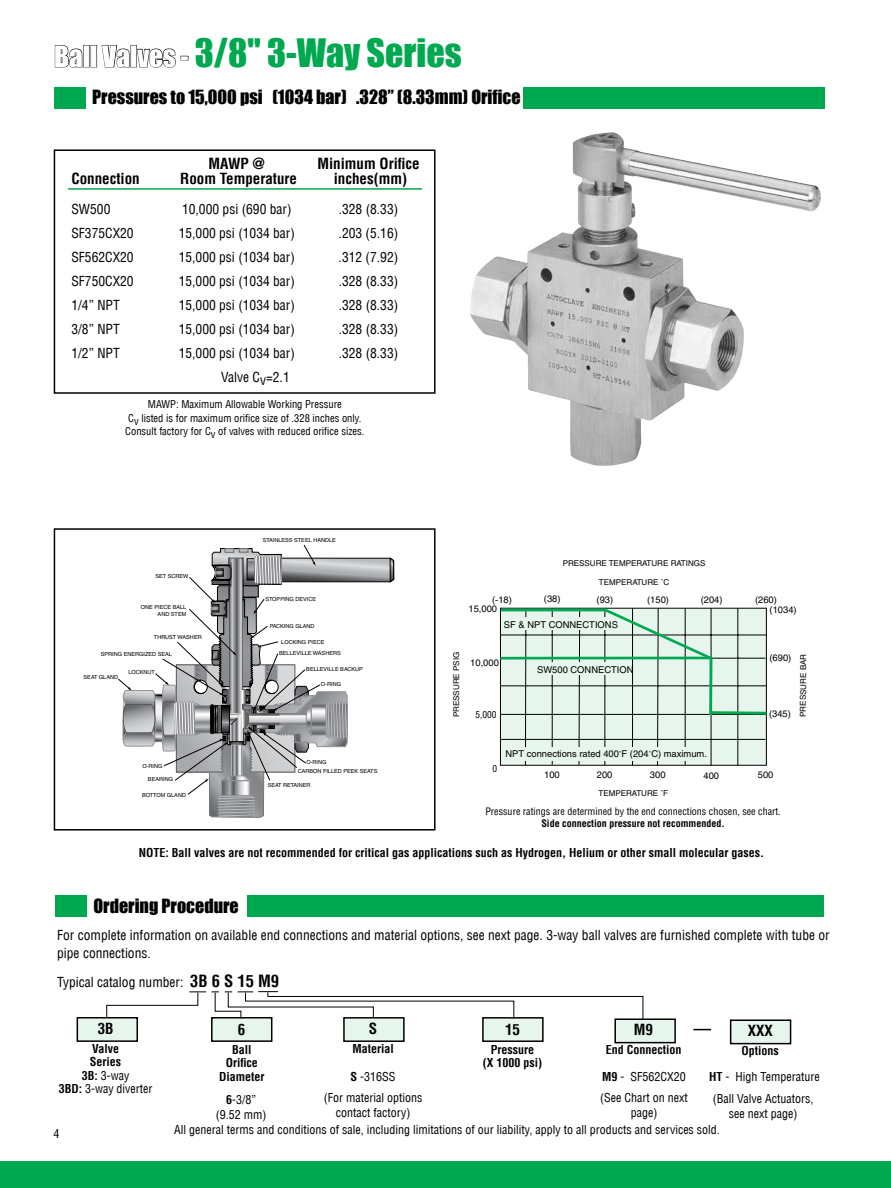
<style>
.page{position:relative;width:891px;height:1188px;background:#fff}
.page>*{position:absolute;margin:0;border:0;box-sizing:border-box;transform-origin:0 0}
.t1{font:36px "Impact";color:#00a94f}
.t2{font:18px "Impact";color:#000}
.t3{font:700 condensed 15px "Helvetica LT";color:#000}
.t4{font:condensed 13.5px/18px "Helvetica LT";color:#000}
.t5{font:condensed 12px/15px "Helvetica LT";color:#000;text-align:center}
.t6{font:700 condensed 12px/13.5px "Helvetica LT";color:#000;text-align:center}
.t7{font:condensed 10.5px/13.5px "Helvetica LT";color:#000;text-align:center}
.t8{font:condensed 10.05px "Helvetica LT";color:#000}
.t9{font:700 condensed 10.05px "Helvetica LT";color:#000}
.t10{font:9.3px "Helvetica LT";color:#000}
.t11{font:condensed 9.3px "Helvetica LT";color:#000}
.t12{font:8.1px "Helvetica LT";color:#000}
.t13{font:5.55px/6.6px "Helvetica LT";color:#000;text-align:right}
.s1{font-size:27px;color:#fff}
.s2{font-size:8.1px}
.s3{font-weight:700;font-size:16.5px}
.s4{font-weight:400}
.s5{font-weight:700}
</style>
<div class="page">
<div style="left:0;top:1161px;width:891px;height:27px;background:#00a94f"></div>
<svg style="left:55px;top:45px;width:28px;height:23px"></svg>
<div style="left:83px;top:45px;width:7px;height:22px;border:1px solid #000"></div>
<div style="left:91px;top:45px;width:6px;height:22px;border:1px solid #000"></div>
<svg style="left:101px;top:45px;width:29px;height:23px"></svg>
<svg style="left:136px;top:48px;width:52px;height:20px"></svg>
<div style="left:523px;top:87px;width:302px;height:22px;background:#00a94f"></div>
<div style="left:54px;top:87px;width:32px;height:22px;background:#00a94f"></div>
<div style="left:54px;top:149px;width:382px;height:245px;border:2px solid #000"></div>
<div style="left:54px;top:528px;width:382px;height:303px;border:2px solid #000"></div>
<hr style="left:68px;top:188px;width:354px;height:2px;background:#00a94f">
<div style="left:615px;top:1019px;width:60px;height:24px;background:#e6f6ed"></div>
<div style="left:614px;top:1018px;width:62px;height:25px;border:2px solid #000"></div>
<div style="left:483px;top:1018px;width:60px;height:23px;background:#e6f6ed"></div>
<div style="left:482px;top:1017px;width:62px;height:25px;border:2px solid #000"></div>
<div style="left:344px;top:1018px;width:60px;height:23px;background:#e6f6ed"></div>
<div style="left:343px;top:1017px;width:62px;height:25px;border:2px solid #000"></div>
<div style="left:212px;top:1018px;width:60px;height:23px;background:#e6f6ed"></div>
<div style="left:211px;top:1017px;width:61px;height:25px;border:2px solid #000"></div>
<div style="left:77px;top:1018px;width:60px;height:23px;background:#e6f6ed"></div>
<div style="left:77px;top:1017px;width:61px;height:25px;border:2px solid #000"></div>
<div style="left:731px;top:1020px;width:60px;height:24px;background:#e6f6ed"></div>
<div style="left:730px;top:1019px;width:61px;height:25px;border:2px solid #000"></div>
<div style="left:56px;top:895px;width:31px;height:22px;background:#00a94f"></div>
<div style="left:248px;top:895px;width:576px;height:22px;background:#00a94f"></div>
<svg style="left:693px;top:1029px;width:18px;height:1px"></svg>
<img style="left:470px;top:132px;width:274px;height:334px">
<svg style="left:118px;top:545px;width:276px;height:272px"></svg>
<svg style="left:212px;top:991px;width:432px;height:29px"></svg>
<svg style="left:106px;top:992px;width:100px;height:26px"></svg>
<svg style="left:500px;top:607px;width:267px;height:159px;background:#cbe0d4"></svg>
<div style="left:505px;top:747px;width:193px;height:13px;background:#e6f6ed"></div>
<h1 class="t1" style="left:54px;top:25px;width:409px"><span class="s1">Ball Valves -</span> 3/8" 3-Way Series</h1>
<h2 class="t2" style="left:92px;top:83px;width:430px">Pressures to 15,000 psi (1034 bar) .328” (8.33mm) Orifice</h2>
<p class="t3" style="left:209px;top:154px;width:58px">MAWP @</p>
<p class="t3" style="left:317px;top:154px;width:104px">Minimum Orifice</p>
<p class="t3" style="left:71px;top:169px;width:70px">Connection</p>
<p class="t3" style="left:180px;top:169px;width:118px">Room Temperature</p>
<p class="t3" style="left:334px;top:169px;width:75px">inches(mm)</p>
<p class="t4" style="left:71px;top:200px;width:41px">SW500</p>
<p class="t4" style="left:182px;top:200px;width:111px">10,000 psi (690 bar)</p>
<p class="t4" style="left:339px;top:200px;width:61px">.328 (8.33)</p>
<p class="t4" style="left:71px;top:224px;width:64px">SF375CX20</p>
<p class="t4" style="left:179px;top:224px;width:118px">15,000 psi (1034 bar)</p>
<p class="t4" style="left:339px;top:224px;width:61px">.203 (5.16)</p>
<p class="t4" style="left:71px;top:248px;width:64px">SF562CX20</p>
<p class="t4" style="left:179px;top:248px;width:118px">15,000 psi (1034 bar)</p>
<p class="t4" style="left:339px;top:248px;width:61px">.312 (7.92)</p>
<p class="t4" style="left:71px;top:272px;width:64px">SF750CX20</p>
<p class="t4" style="left:179px;top:272px;width:118px">15,000 psi (1034 bar)</p>
<p class="t4" style="left:339px;top:272px;width:61px">.328 (8.33)</p>
<p class="t4" style="left:71px;top:296px;width:50px">1/4” NPT</p>
<p class="t4" style="left:179px;top:296px;width:118px">15,000 psi (1034 bar)</p>
<p class="t4" style="left:339px;top:296px;width:61px">.328 (8.33)</p>
<p class="t4" style="left:71px;top:320px;width:50px">3/8” NPT</p>
<p class="t4" style="left:179px;top:320px;width:118px">15,000 psi (1034 bar)</p>
<p class="t4" style="left:339px;top:320px;width:61px">.328 (8.33)</p>
<p class="t4" style="left:71px;top:344px;width:50px">1/2” NPT</p>
<p class="t4" style="left:179px;top:344px;width:118px">15,000 psi (1034 bar)</p>
<p class="t4" style="left:339px;top:344px;width:61px">.328 (8.33)</p>
<p class="t4" style="left:221px;top:368px;width:70px">Valve Cv=2.1</p>
<p class="t7" style="left:125px;top:398px;width:241px">MAWP: Maximum Allowable Working Pressure<br>Cv listed is for maximum orifice size of .328 inches only.<br>Consult factory for Cv of valves with reduced orifice sizes.</p>
<p class="t13" style="left:263px;top:537px;width:75px">STAINLESS STEEL HANDLE</p>
<p class="t12" style="left:563px;top:558px;width:144px">PRESSURE TEMPERATURE RATINGS</p>
<p class="t13" style="left:155px;top:573px;width:35px">SET SCREW</p>
<p class="t12" style="left:599px;top:577px;width:72px">TEMPERATURE ˚C</p>
<p class="t13" style="left:141px;top:604px;width:47px">ONE PIECE BALL<br>AND STEM</p>
<p class="t13" style="left:154px;top:634px;width:49px">THRUST WASHER</p>
<p class="t13" style="left:101px;top:651px;width:73px">SPRING ENERGIZED SEAL</p>
<p class="t13" style="left:84px;top:674px;width:36px">SEAT GLAND</p>
<p class="t13" style="left:128px;top:669px;width:28px">LOCKNUT</p>
<p class="t13" style="left:265px;top:595px;width:52px">STOPPING DEVICE</p>
<p class="t13" style="left:270px;top:623px;width:46px">PACKING GLAND</p>
<p class="t13" style="left:281px;top:639px;width:45px">LOCKING PIECE</p>
<p class="t13" style="left:321px;top:681px;width:22px">O-RING</p>
<p class="t13" style="left:279px;top:650px;width:63px">BELLEVILLE WASHERS</p>
<p class="t13" style="left:306px;top:666px;width:58px">BELLEVILLE BACKUP</p>
<p class="t12" style="left:452px;top:717px;width:67px;rotate:-90deg">PRESSURE PSIG</p>
<p class="t10" style="left:492px;top:594px;width:21px">(-18)</p>
<p class="t10" style="left:544px;top:594px;width:18px">(38)</p>
<p class="t10" style="left:597px;top:594px;width:18px">(93)</p>
<p class="t10" style="left:647px;top:594px;width:23px">(150)</p>
<p class="t10" style="left:701px;top:595px;width:23px">(204)</p>
<p class="t10" style="left:755px;top:594px;width:23px">(260)</p>
<p class="t10" style="left:469px;top:603px;width:30px">15,000</p>
<p class="t10" style="left:770px;top:605px;width:29px">(1034)</p>
<p class="t10" style="left:504px;top:619px;width:116px">SF &amp; NPT CONNECTIONS</p>
<p class="t10" style="left:537px;top:665px;width:98px">SW500 CONNECTION</p>
<p class="t10" style="left:470px;top:657px;width:30px">10,000</p>
<p class="t11" style="left:475px;top:709px;width:23px">5,000</p>
<p class="t10" style="left:770px;top:652px;width:23px">(690)</p>
<p class="t10" style="left:769px;top:708px;width:23px">(345)</p>
<p class="t12" style="left:798px;top:717px;width:64px;rotate:-90deg">PRESSURE BAR</p>
<p class="t13" style="left:142px;top:762px;width:22px">O-RING</p>
<p class="t13" style="left:148px;top:776px;width:27px">BEARING</p>
<p class="t13" style="left:306px;top:759px;width:22px">O-RING</p>
<p class="t13" style="left:268px;top:782px;width:44px">SEAT RETAINER</p>
<p class="t13" style="left:298px;top:768px;width:81px">CARBON FILLED PEEK SEATS</p>
<p class="t11" style="left:493px;top:763px;width:6px">0</p>
<p class="t10" style="left:505px;top:749px;width:203px">NPT connections rated 400<span class="s2">˚</span>F (204<span class="s2">˚</span>C) maximum.</p>
<p class="t10" style="left:544px;top:769px;width:17px">100</p>
<p class="t10" style="left:597px;top:770px;width:17px">200</p>
<p class="t10" style="left:650px;top:770px;width:17px">300</p>
<p class="t10" style="left:703px;top:770px;width:17px">400</p>
<p class="t10" style="left:758px;top:770px;width:17px">500</p>
<p class="t13" style="left:142px;top:792px;width:46px">BOTTOM GLAND</p>
<p class="t12" style="left:599px;top:788px;width:71px">TEMPERATURE ˚F</p>
<p class="t8" style="left:485px;top:805px;width:297px">Pressure ratings are determined by the end connections chosen, see chart.</p>
<p class="t9" style="left:541px;top:817px;width:185px">Side connection pressure not recommended.</p>
<p class="t6" style="left:139px;top:846px;width:627px">NOTE: Ball valves are not recommended for critical gas applications such as Hydrogen, Helium or other small molecular gases.</p>
<h2 class="t2" style="left:93px;top:892px;width:147px">Ordering Procedure</h2>
<p class="t4" style="left:57px;top:926px;width:774px">For complete information on available end connections and material options, see next page. 3-way ball valves are furnished complete with tube or pipe connections.</p>
<p class="t4" style="left:57px;top:973px;width:224px">Typical catalog number: <span class="s3">3B 6 S 15 M9</span></p>
<p class="t3" style="left:98px;top:1019px;width:17px">3B</p>
<p class="t6" style="left:59px;top:1041px;width:95px">Valve<br>Series<br>3B: <span class="s4">3-way<br></span>3BD: <span class="s4">3-way diverter</span></p>
<p class="t3" style="left:238px;top:1020px;width:9px">6</p>
<p class="t6" style="left:219px;top:1043px;width:47px">Ball<br>Orifice<br>Diameter</p>
<p class="t5" style="left:216px;top:1092px;width:52px"><span class="s5">6</span>-3/8” (9.52 mm)</p>
<p class="t3" style="left:369px;top:1019px;width:10px">S</p>
<p class="t6" style="left:352px;top:1042px;width:43px">Material</p>
<p class="t5" style="left:324px;top:1066px;width:100px;line-height:21.5px"><span class="s5">S</span> -316SS<br>(For material options</p>
<p class="t5" style="left:336px;top:1105px;width:76px">contact factory)</p>
<p class="t3" style="left:505px;top:1020px;width:16px">15</p>
<p class="t6" style="left:483px;top:1042px;width:61px">Pressure<br>(X 1000 psi)</p>
<p class="t3" style="left:634px;top:1020px;width:21px">M9</p>
<p class="t6" style="left:606px;top:1043px;width:77px">End Connection</p>
<p class="t5" style="left:600px;top:1066px;width:89px;line-height:21.5px;text-align:left"><span class="s5">M9</span> - SF562CX20 (See Chart on next</p>
<p class="t5" style="left:631px;top:1105px;width:28px">page)</p>
<p class="t3" style="left:748px;top:1021px;width:27px">XXX</p>
<p class="t6" style="left:742px;top:1044px;width:39px">Options</p>
<p class="t5" style="left:713px;top:1091px;width:102px">(Ball Valve Actuators, see next page)</p>
<p class="t5" style="left:709px;top:1069px;width:112px"><span class="s5">HT</span> - High Temperature</p>
<p class="t5" style="left:54px;top:1126px;width:7px">4</p>
<p class="t5" style="left:174px;top:1122px;width:547px">All general terms and conditions of sale, including limitations of our liability, apply to all products and services sold.</p>
</div>
